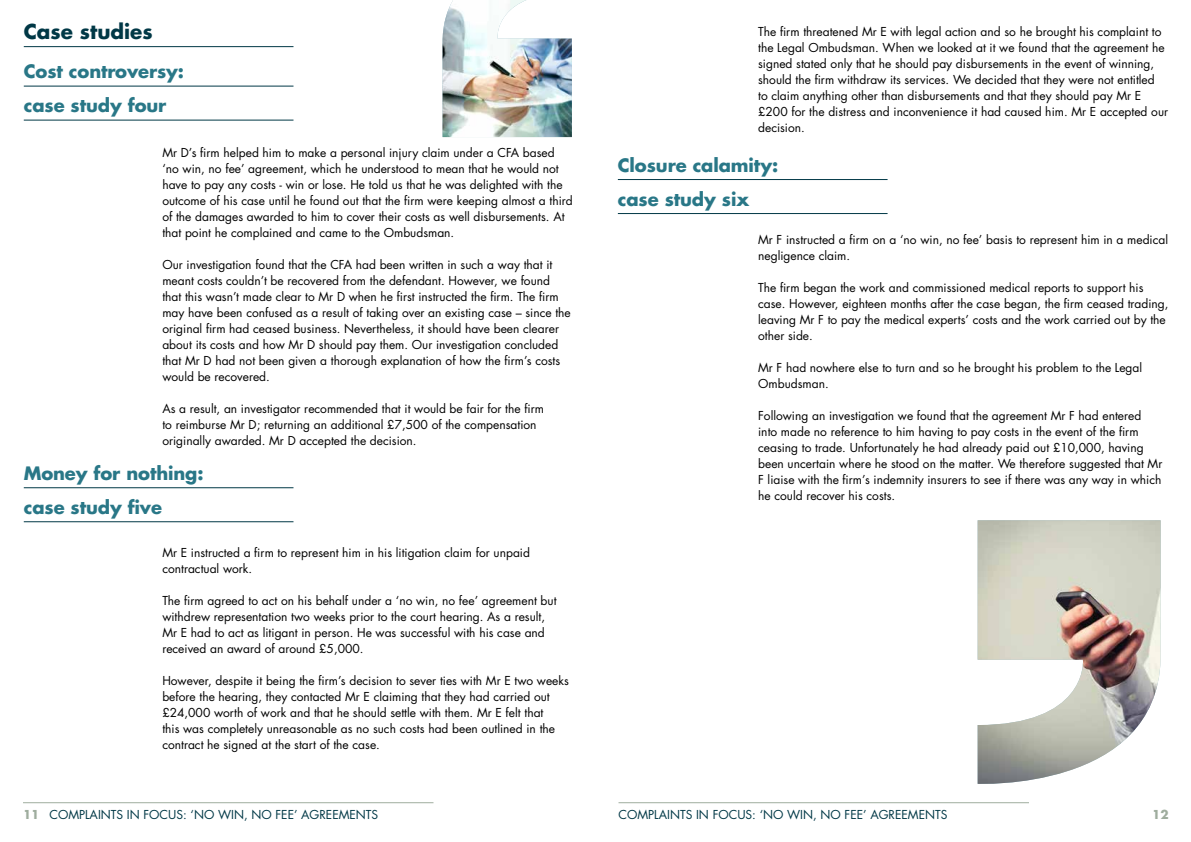
<style>
.page{position:relative;width:1191px;height:842px;background:#fff}
.page>*{position:absolute;margin:0;border:0;box-sizing:border-box;transform-origin:0 0}
.t1{font:700 20px "Futura";color:#003846}
.t2{font:700 18px/34px "Futura";letter-spacing:-.005em;color:#297787}
.t3{font:12px/16px "Futura";color:#000}
.t4{font:12px "Futura";color:#003846}
.t5{font:700 12px "Futura";color:#9fad9e}
.s1{font-weight:700;color:#9fad9e}
</style>
<div class="page">
<hr style="left:24px;top:46px;width:269px;height:1px;background:#003846">
<hr style="left:618px;top:802px;width:411px;height:1px;background:#9fad9e">
<hr style="left:23px;top:802px;width:410px;height:1px;background:#9fad9e">
<hr style="left:618px;top:179px;width:269px;height:1px;background:#003846">
<hr style="left:618px;top:213px;width:269px;height:1px;background:#003846">
<hr style="left:24px;top:86px;width:269px;height:1px;background:#003846">
<hr style="left:24px;top:120px;width:269px;height:1px;background:#003846">
<hr style="left:24px;top:487px;width:269px;height:1px;background:#003846">
<hr style="left:24px;top:521px;width:269px;height:1px;background:#003846">
<img style="left:442px;top:0;width:130px;height:137px">
<img style="left:977px;top:520px;width:183px;height:264px">
<h1 class="t1" style="left:24px;top:18px;width:130px">Case studies</h1>
<h2 class="t2" style="left:24px;top:54px;width:162px">Cost controversy: case study four</h2>
<p class="t3" style="left:162px;top:144px;width:412px">Mr D’s firm helped him to make a personal injury claim under a CFA based ‘no win, no fee’ agreement, which he understood to mean that he would not have to pay any costs - win or lose. He told us that he was delighted with the outcome of his case until he found out that the firm were keeping almost a third of the damages awarded to him to cover their costs as well disbursements. At that point he complained and came to the Ombudsman.</p>
<p class="t3" style="left:162px;top:256px;width:410px">Our investigation found that the CFA had been written in such a way that it meant costs couldn’t be recovered from the defendant. However, we found that this wasn’t made clear to Mr D when he first instructed the firm. The firm may have been confused as a result of taking over an existing case – since the original firm had ceased business. Nevertheless, it should have been clearer about its costs and how Mr D should pay them. Our investigation concluded that Mr D had not been given a thorough explanation of how the firm’s costs would be recovered.</p>
<p class="t3" style="left:162px;top:400px;width:383px">As a result, an investigator recommended that it would be fair for the firm to reimburse Mr D; returning an additional £7,500 of the compensation originally awarded. Mr D accepted the decision.</p>
<h2 class="t2" style="left:24px;top:456px;width:181px">Money for nothing: case study five</h2>
<p class="t3" style="left:162px;top:544px;width:369px">Mr E instructed a firm to represent him in his litigation claim for unpaid contractual work.</p>
<p class="t3" style="left:162px;top:592px;width:396px">The firm agreed to act on his behalf under a ‘no win, no fee’ agreement but withdrew representation two weeks prior to the court hearing. As a result, Mr E had to act as litigant in person. He was successful with his case and received an award of around £5,000.</p>
<p class="t3" style="left:162px;top:672px;width:408px">However, despite it being the firm’s decision to sever ties with Mr E two weeks before the hearing, they contacted Mr E claiming that they had carried out £24,000 worth of work and that he should settle with them. Mr E felt that<br>this was completely unreasonable as no such costs had been outlined in the contract he signed at the start of the case.</p>
<p class="t3" style="left:758px;top:24px;width:411px">The firm threatened Mr E with legal action and so he brought his complaint to the Legal Ombudsman. When we looked at it we found that the agreement he signed stated only that he should pay disbursements in the event of winning, should the firm withdraw its services. We decided that they were not entitled<br>to claim anything other than disbursements and that they should pay Mr E £200 for the distress and inconvenience it had caused him. Mr E accepted our decision.</p>
<h2 class="t2" style="left:618px;top:148px;width:162px">Closure calamity: case study six</h2>
<p class="t3" style="left:758px;top:232px;width:411px">Mr F instructed a firm on a ‘no win, no fee’ basis to represent him in a medical negligence claim.</p>
<p class="t3" style="left:758px;top:280px;width:412px">The firm began the work and commissioned medical reports to support his case. However, eighteen months after the case began, the firm ceased trading, leaving Mr F to pay the medical experts’ costs and the work carried out by the other side.</p>
<p class="t3" style="left:758px;top:360px;width:385px">Mr F had nowhere else to turn and so he brought his problem to the Legal<br>Ombudsman.</p>
<p class="t3" style="left:758px;top:408px;width:406px">Following an investigation we found that the agreement Mr F had entered into made no reference to him having to pay costs in the event of the firm ceasing to trade. Unfortunately he had already paid out £10,000, having been uncertain where he stood on the matter. We therefore suggested that Mr F liaise with the firm’s indemnity insurers to see if there was any way in which he could recover his costs.</p>
<p class="t4" style="left:23px;top:807px;width:357px"><span class="s1">11</span> Complaints in focus: ‘No win, no fee’ agreements</p>
<p class="t4" style="left:618px;top:807px;width:330px">Complaints in foc us: ‘No win, no fee’ agreements</p>
<p class="t5" style="left:1152px;top:806px;width:18px">12</p>
</div>
